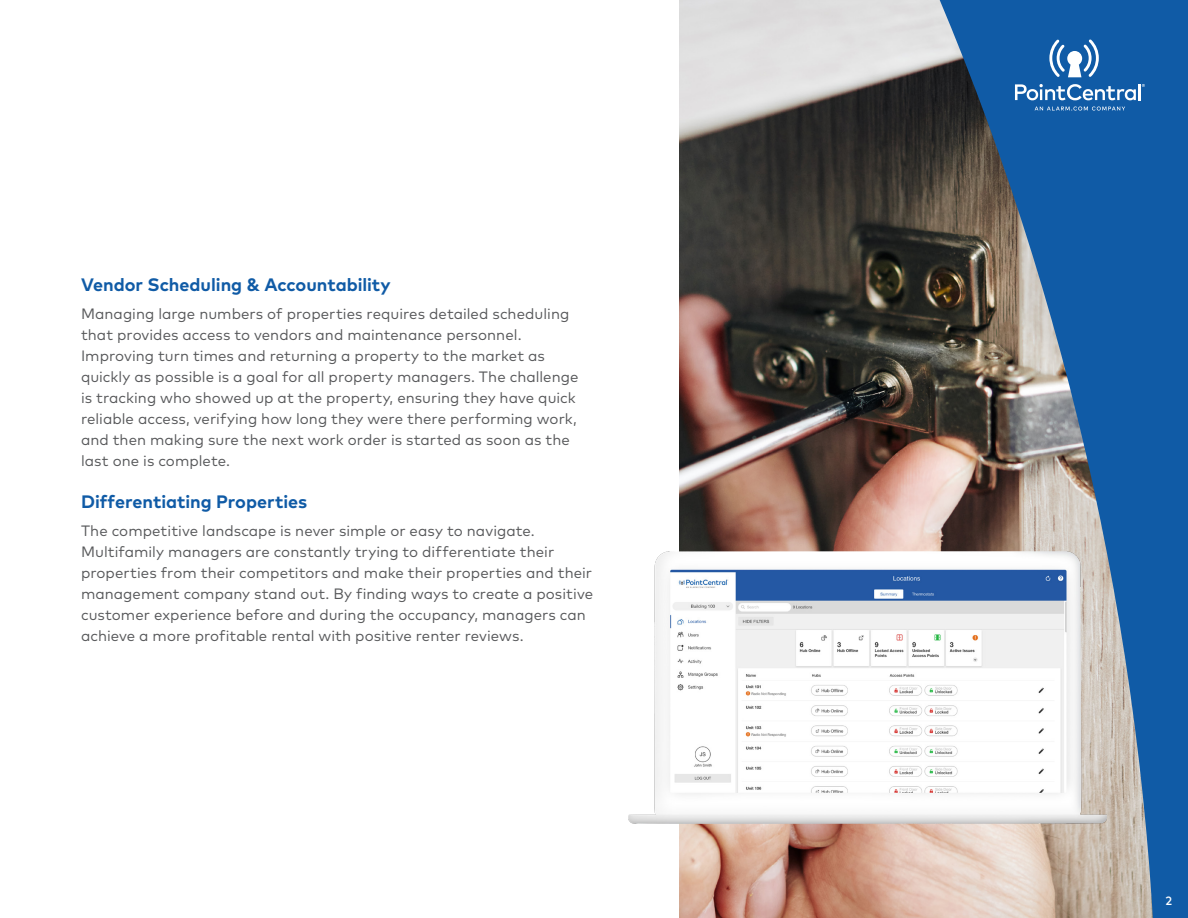
<style>
.page{position:relative;width:1188px;height:918px;background:#fff}
.page>*{position:absolute;margin:0;border:0;box-sizing:border-box;transform-origin:0 0}
.Subheader{font:700 18px "Mark Pro";color:#105ba6}
.Body{font:15px/21px "Mark Pro";letter-spacing:.005em;color:#57585a}
.t1{font:500 12px "Mark Pro";color:#fff}
</style>
<div class="page">
<img style="left:679px;top:0;width:509px;height:918px">
<svg style="left:1035px;top:107px;width:90px;height:4px"></svg>
<svg style="left:1015px;top:84px;width:130px;height:16px"></svg>
<svg style="left:1049px;top:40px;width:50px;height:37px"></svg>
<img style="left:628px;top:551px;width:479px;height:273px">
<p class="Subheader" style="left:81px;top:271px;width:311px">Vendor Scheduling &amp; Accountability</p>
<p class="Body" style="left:81px;top:302px;width:499px">Managing large numbers of properties requires detailed scheduling that provides access to vendors and maintenance personnel.<br>Improving turn times and returning a property to the market as quickly as possible is a goal for all property managers. The challenge is tracking who showed up at the property, ensuring they have quick reliable access, verifying how long they were there performing work, and then making sure the next work order is started as soon as the last one is complete.</p>
<p class="Subheader" style="left:81px;top:488px;width:228px">Differentiating Properties</p>
<p class="Body" style="left:81px;top:519px;width:514px">The competitive landscape is never simple or easy to navigate.<br>Multifamily managers are constantly trying to differentiate their properties from their competitors and make their properties and their management company stand out. By finding ways to create a positive customer experience before and during the occupancy, managers can achieve a more profitable rental with positive renter reviews.</p>
<p class="t1" style="left:1165px;top:891px;width:8px">2</p>
</div>
